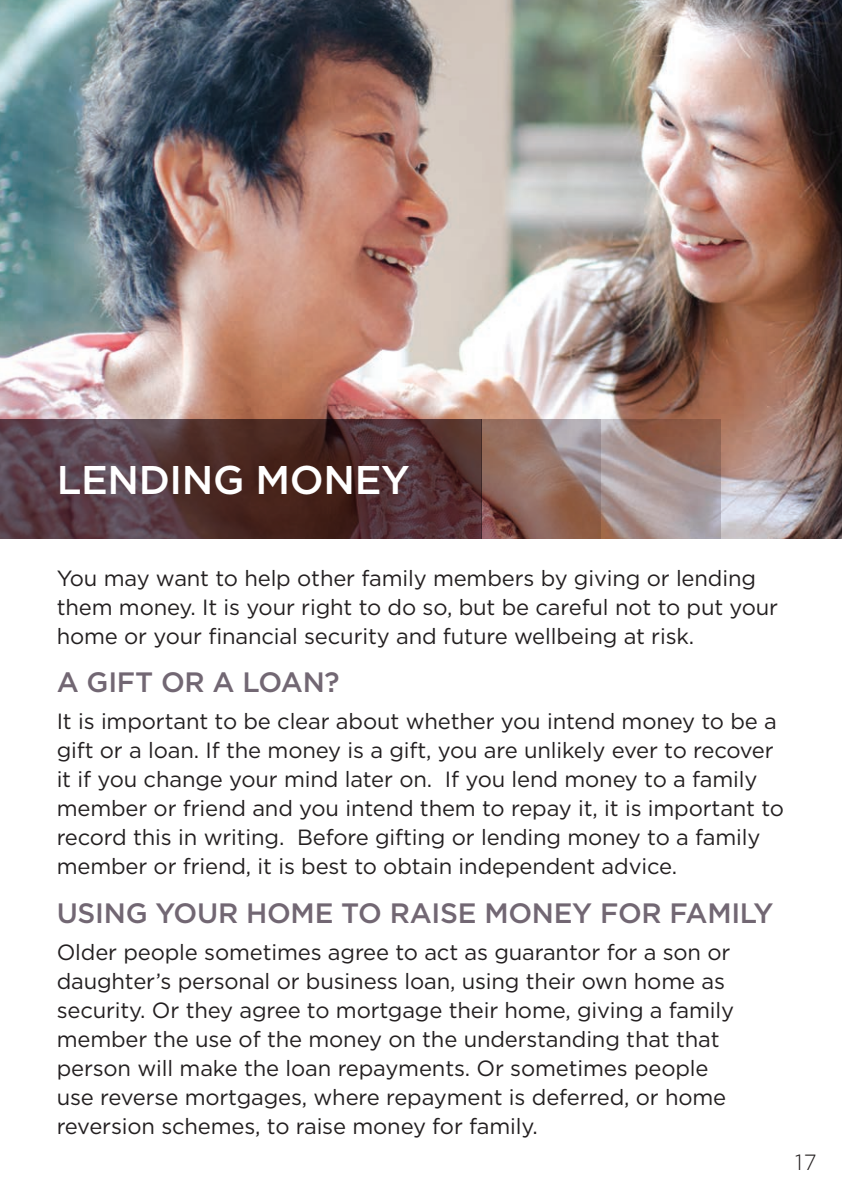
<style>
.page{position:relative;width:842px;height:1191px;background:#fff}
.page>*{position:absolute;margin:0;border:0;box-sizing:border-box;transform-origin:0 0}
.t1{font:500 40px "Gotham";letter-spacing:-.01em;color:#fff}
.Sub2{font:500 28px "Gotham";letter-spacing:-.01em;color:#726773}
.body{font:22px/29px "Gotham";letter-spacing:-.005em;color:#231f20}
.body-2{font:300 22px "Gotham";color:#231f20}
</style>
<div class="page">
<img style="left:0;top:0;width:842px;height:539px">
<svg style="left:482px;top:420px;width:119px;height:119px;background:#947167"></svg>
<svg style="left:601px;top:420px;width:119px;height:119px;background:#a48d88"></svg>
<svg style="left:0;top:420px;width:482px;height:119px;background:#513336"></svg>
<p class="t1" style="left:57px;top:457px;width:355px">LENDING MONEY</p>
<p class="body" style="left:57px;top:563px;width:723px">You may want to help other family members by giving or lending them money. It is your right to do so, but be careful not to put your home or your financial security and future wellbeing at risk.</p>
<p class="Sub2" style="left:57px;top:666px;width:284px">A GIFT OR A LOAN?</p>
<p class="body" style="left:57px;top:706px;width:729px">It is important to be clear about whether you intend money to be a gift or a loan. If the money is a gift, you are unlikely ever to recover it if you change your mind later on. If you lend money to a family member or friend and you intend them to repay it, it is important to record this in writing. Before gifting or lending money to a family member or friend, it is best to obtain independent advice.</p>
<p class="Sub2" style="left:57px;top:896px;width:718px">USING YOUR HOME TO RAISE MONEY FOR FAMILY</p>
<p class="body" style="left:57px;top:937px;width:679px">Older people sometimes agree to act as guarantor for a son or daughter’s personal or business loan, using their own home as security. Or they agree to mortgage their home, giving a family member the use of the money on the understanding that that person will make the loan repayments. Or sometimes people use reverse mortgages, where repayment is deferred, or home reversion schemes, to raise money for family.</p>
<p class="body-2" style="left:795px;top:1150px;width:23px">17</p>
</div>
